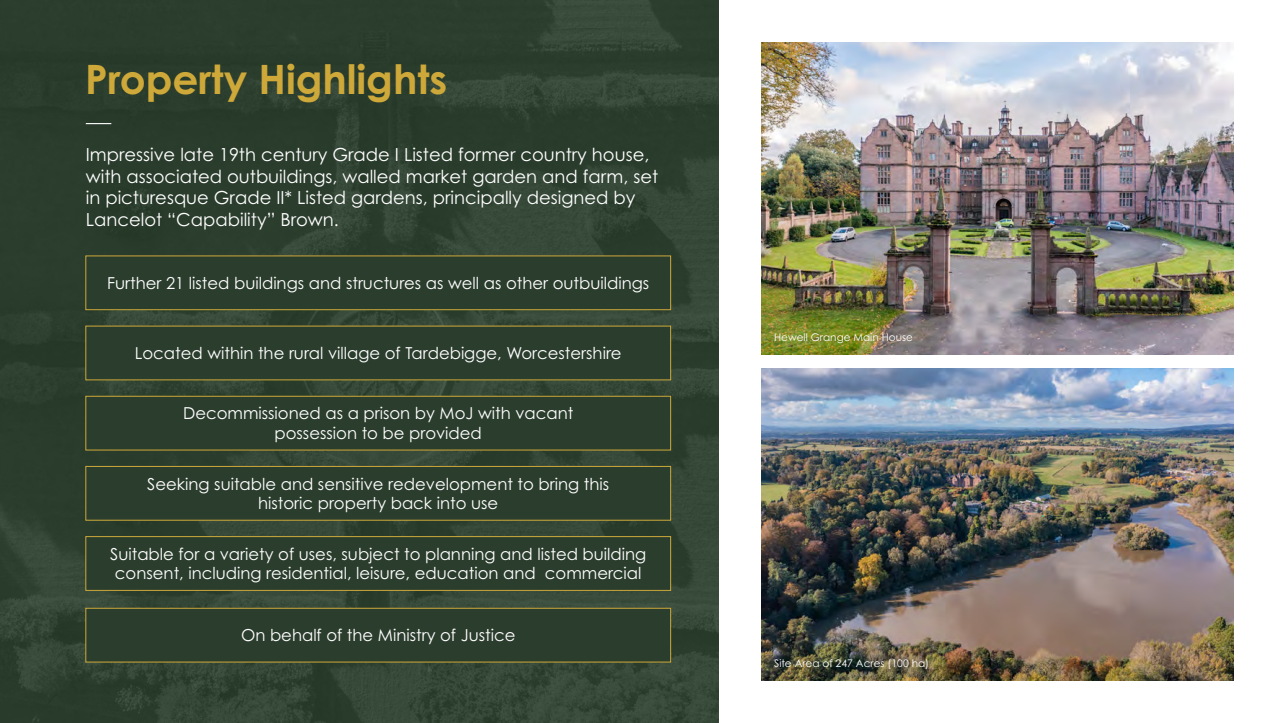
<style>
.page{position:relative;width:1276px;height:723px;background:#fff}
.page>*{position:absolute;margin:0;border:0;box-sizing:border-box;transform-origin:0 0}
.t1{font:700 40.5px "Century Gothic Pro";color:#cea93a}
.t2{font:18px/21.6px "Century Gothic Pro";color:#fff}
.t3{font:16.5px/19.8px "Century Gothic Pro";color:#fff;text-align:center}
.t4{font:10.5px "Century Gothic Pro";color:#fff}
</style>
<div class="page">
<img style="left:0;top:0;width:719px;height:723px">
<svg style="left:86px;top:123px;width:25px;height:1px"></svg>
<img style="left:761px;top:43px;width:472px;height:312px">
<img style="left:761px;top:368px;width:472px;height:312px">
<div style="left:86px;top:326px;width:584px;height:54px;background:#2b3d2d"></div>
<div style="left:86px;top:396px;width:584px;height:54px;background:#2b3d2d"></div>
<div style="left:85px;top:396px;width:586px;height:54px;border:1px solid #cea93a"></div>
<div style="left:86px;top:466px;width:584px;height:54px;background:#2b3d2d"></div>
<div style="left:85px;top:466px;width:586px;height:54px;border:1px solid #cea93a"></div>
<div style="left:86px;top:536px;width:584px;height:54px;background:#2b3d2d"></div>
<div style="left:85px;top:536px;width:586px;height:55px;border:1px solid #cea93a"></div>
<div style="left:86px;top:608px;width:584px;height:54px;background:#2b3d2d"></div>
<div style="left:85px;top:608px;width:586px;height:54px;border:1px solid #cea93a"></div>
<div style="left:86px;top:256px;width:584px;height:54px;background:#2b3d2d"></div>
<div style="left:85px;top:255px;width:586px;height:55px;border:1px solid #cea93a"></div>
<h1 class="t1" style="left:85px;top:54px;width:364px">Property Highlights</h1>
<p class="t2" style="left:86px;top:143px;width:574px">Impressive late 19th century Grade I Listed former country house, with associated outbuildings, walled market garden and farm, set in picturesque Grade II* Listed gardens, principally designed by Lancelot “Capability” Brown.</p>
<p class="t3" style="left:107px;top:273px;width:544px">Further 21 listed buildings and structures as well as other outbuildings</p>
<p class="t3" style="left:135px;top:343px;width:488px">Located within the rural village of Tardebigge, Worcestershire</p>
<p class="t3" style="left:183px;top:403px;width:392px">Decommissioned as a prison by MoJ with vacant possession to be provided</p>
<p class="t3" style="left:147px;top:473px;width:463px">Seeking suitable and sensitive redevelopment to bring this historic property back into use</p>
<p class="t3" style="left:110px;top:543px;width:537px;text-align:left">Suitable for a variety of uses, subject to planning and listed building consent, including residential, leisure, education and commercial</p>
<p class="t3" style="left:241px;top:625px;width:276px">On behalf of the Ministry of Justice</p>
<p class="t4" style="left:774px;top:331px;width:140px">Hewell Grange Main House</p>
<p class="t4" style="left:774px;top:657px;width:157px">Site Area of 247 Acres (100 ha)</p>
</div>
